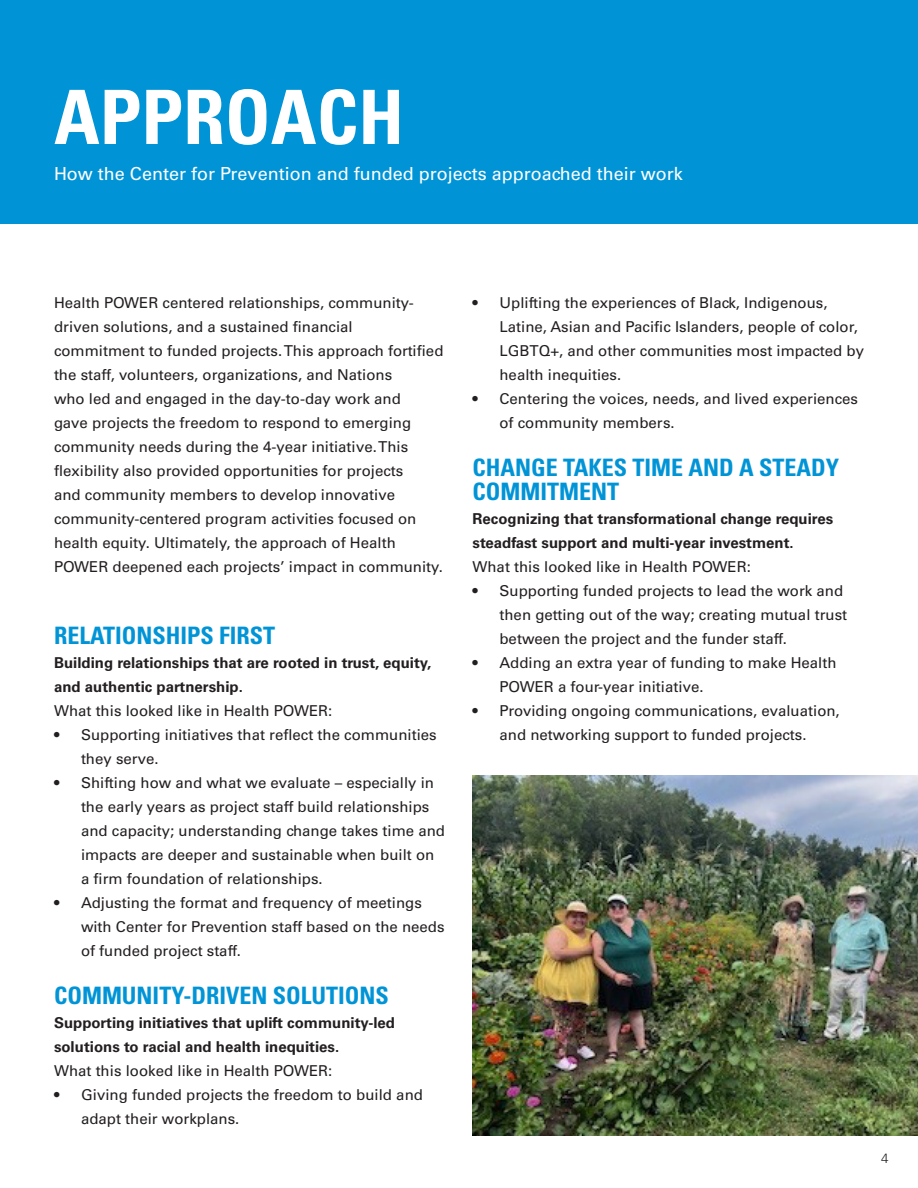
<style>
.page{position:relative;width:918px;height:1188px;background:#fff}
.page>*{position:absolute;margin:0;border:0;box-sizing:border-box;transform-origin:0 0}
.t1{font:700 condensed 75px "Univers";color:#fff}
.t2{font:700 condensed 24px/24px "Univers";color:#0094d7}
.t3{font:18px "Univers LT Std";color:#fff}
.t4{font:15px/24px "Univers LT Std";color:#231f20}
.t5{font:700 15px/24px "Univers LT Std";color:#231f20}
.t6{font:300 13.5px "Univers";color:#231f20}
</style>
<div class="page">
<div style="left:0;top:0;width:918px;height:224px;background:#0094d7"></div>
<img style="left:472px;top:775px;width:446px;height:360px">
<p class="t1" style="left:54px;top:71px;width:352px">APPROACH</p>
<p class="t3" style="left:54px;top:163px;width:630px">How the Center for Prevention and funded projects approached their work</p>
<p class="t4" style="left:54px;top:291px;width:391px">Health POWER centered relationships, community&shy;driven solutions, and a sustained financial commitment to funded projects. This approach fortified the staff, volunteers, organizations, and Nations<br>who led and engaged in the day-to-day work and<br>gave projects the freedom to respond to emerging community needs during the 4-year initiative. This flexibility also provided opportunities for projects<br>and community members to develop innovative community-centered program activities focused on health equity. Ultimately, the approach of Health POWER deepened each projects’ impact in community.</p>
<p class="t2" style="left:54px;top:623px;width:223px">RELATIONSHIPS FIRST</p>
<p class="t5" style="left:54px;top:651px;width:379px">Building relationships that are rooted in trust, equity, and authentic partnership.</p>
<p class="t4" style="left:54px;top:699px;width:280px">What this looked like in Health POWER:</p>
<p class="t4" style="left:81px;top:723px;width:357px;text-indent:-27px">• Supporting initiatives that reflect the communities they serve.</p>
<p class="t4" style="left:81px;top:771px;width:366px;text-indent:-27px">• Shifting how and what we evaluate – especially in the early years as project staff build relationships and capacity; understanding change takes time and impacts are deeper and sustainable when built on a firm foundation of relationships.</p>
<p class="t4" style="left:81px;top:891px;width:365px;text-indent:-27px">• Adjusting the format and frequency of meetings with Center for Prevention staff based on the needs of funded project staff.</p>
<p class="t2" style="left:54px;top:983px;width:336px">COMMUNITY-DRIVEN SOLUTIONS</p>
<p class="t5" style="left:54px;top:1011px;width:343px">Supporting initiatives that uplift community-led solutions to racial and health inequities.</p>
<p class="t4" style="left:54px;top:1059px;width:280px">What this looked like in Health POWER:</p>
<p class="t4" style="left:81px;top:1083px;width:343px;text-indent:-27px">• Giving funded projects the freedom to build and adapt their workplans.</p>
<p class="t4" style="left:500px;top:291px;width:366px;text-indent:-27px">• Uplifting the experiences of Black, Indigenous, Latine, Asian and Pacific Islanders, people of color, LGBTQ+, and other communities most impacted by health inequities.</p>
<p class="t4" style="left:500px;top:387px;width:360px;text-indent:-27px">• Centering the voices, needs, and lived experiences of community members.</p>
<p class="t2" style="left:472px;top:455px;width:368px">CHANGE TAKES TIME AND A STEADY<br>COMMITMENT</p>
<p class="t5" style="left:472px;top:507px;width:362px">Recognizing that transformational change requires steadfast support and multi-year investment.</p>
<p class="t4" style="left:472px;top:555px;width:280px">What this looked like in Health POWER:</p>
<p class="t4" style="left:500px;top:579px;width:349px;text-indent:-27px">• Supporting funded projects to lead the work and then getting out of the way; creating mutual trust between the project and the funder staff.</p>
<p class="t4" style="left:500px;top:651px;width:339px;text-indent:-27px">• Adding an extra year of funding to make Health<br>POWER a four-year initiative.</p>
<p class="t4" style="left:472px;top:699px;width:369px;text-align:center">• Providing ongoing communications, evaluation, and networking support to funded projects.</p>
<p class="t6" style="left:881px;top:1150px;width:9px">4</p>
</div>
